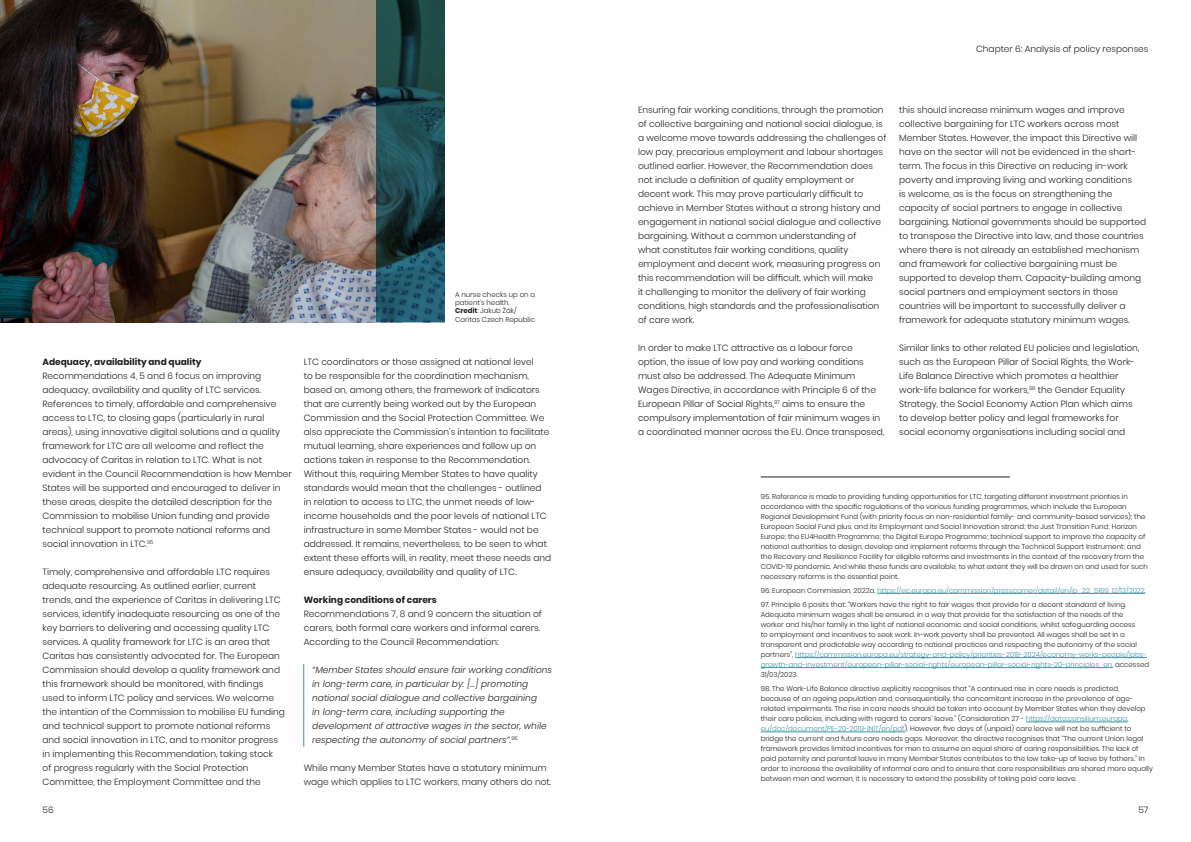
<style>
.page{position:relative;width:1191px;height:842px;background:#fff}
.page>*{position:absolute;margin:0;border:0;box-sizing:border-box;transform-origin:0 0}
.Annual_Report_Body{font:300 9px/14px "Poppins";color:#231f20}
.Annual_Report_Body_Q{font:italic 300 9px/14px "Poppins";color:#231f20}
.guides_body_main{font:300 9px "Poppins";color:#231f20}
.t1{font:300 7px/10px "Poppins";color:#231f20}
.t2{font:300 7px "Poppins";color:#3c94a2}
.s1{font-weight:700}
.s2{color:#231f20}
.s3{color:#3c94a2}
</style>
<div class="page">
<hr style="left:303px;top:664px;width:1px;height:83px;background:#3c94a2">
<img style="left:0;top:0;width:376px;height:322px">
<svg style="left:376px;top:0;width:68px;height:322px;background:#1c464c"></svg>
<hr style="left:877px;top:593px;width:267px;height:1px;background:#3c94a2">
<hr style="left:795px;top:657px;width:351px;height:1px;background:#3c94a2">
<hr style="left:760px;top:667px;width:352px;height:1px;background:#3c94a2">
<hr style="left:1026px;top:722px;width:102px;height:1px;background:#3c94a2">
<hr style="left:760px;top:732px;width:144px;height:1px;background:#3c94a2">
<hr style="left:760px;top:477px;width:250px;height:1px;background:#231f20">
<p class="t1" style="left:455px;top:290px;width:82px;line-height:8.4px">A nurse checks up on a patient’s health.</p>
<p class="t1" style="left:455px;top:307px;width:81px;line-height:8.4px"><span class="s1">Credit</span>: Jakub Žák/<br>Caritas Czech Republic</p>
<p class="Annual_Report_Body" style="left:43px;top:355px;width:251px"><span class="s1">Adequacy, availability and quality<br></span>Recommendations 4, 5 and 6 focus on improving adequacy, availability and quality of LTC services.<br>References to timely, affordable and comprehensive access to LTC, to closing gaps (particularly in rural areas), using innovative digital solutions and a quality framework for LTC are all welcome and reflect the advocacy of Caritas in relation to LTC. What is not evident in the Council Recommendation is how Member States will be supported and encouraged to deliver in these areas, despite the detailed description for the Commission to mobilise Union funding and provide technical support to promote national reforms and social innovation in LTC.<sup>95</sup></p>
<p class="Annual_Report_Body" style="left:43px;top:565px;width:244px">Timely, comprehensive and affordable LTC requires adequate resourcing. As outlined earlier, current trends, and the experience of Caritas in delivering LTC services, identify inadequate resourcing as one of the key barriers to delivering and accessing quality LTC services. A quality framework for LTC is an area that Caritas has consistently advocated for. The European Commission should develop a quality framework and this framework should be monitored, with findings used to inform LTC policy and services. We welcome the intention of the Commission to mobilise EU funding and technical support to promote national reforms and social innovation in LTC, and to monitor progress in implementing this Recommendation, taking stock<br>of progress regularly with the Social Protection Committee, the Employment Committee and the</p>
<p class="Annual_Report_Body" style="left:304px;top:355px;width:249px">LTC coordinators or those assigned at national level<br>to be responsible for the coordination mechanism, based on, among others, the framework of indicators that are currently being worked out by the European Commission and the Social Protection Committee. We also appreciate the Commission’s intention to facilitate mutual learning, share experiences and follow up on actions taken in response to the Recommendation.<br>Without this, requiring Member States to have quality standards would mean that the challenges - outlined in relation to access to LTC, the unmet needs of low&shy;income households and the poor levels of national LTC infrastructure in some Member States - would not be addressed. It remains, nevertheless, to be seen to what extent these efforts will, in reality, meet these needs and ensure adequacy, availability and quality of LTC.</p>
<p class="Annual_Report_Body" style="left:304px;top:593px;width:240px"><span class="s1">Working conditions of carers<br></span>Recommendations 7, 8 and 9 concern the situation of carers, both formal care workers and informal carers.<br>According to the Council Recommendation:</p>
<p class="Annual_Report_Body_Q" style="left:312px;top:663px;width:241px">“Member States should ensure fair working conditions in long-term care, in particular by: […] promoting national social dialogue and collective bargaining<br>in long-term care, including supporting the development of attractive wages in the sector, while respecting the autonomy of social partners”.<sup>96</sup></p>
<p class="Annual_Report_Body" style="left:304px;top:761px;width:249px">While many Member States have a statutory minimum wage which applies to LTC workers, many others do not.</p>
<p class="guides_body_main" style="left:976px;top:44px;width:174px">Chapter 6: Analysis of policy responses</p>
<p class="Annual_Report_Body" style="left:638px;top:103px;width:250px">Ensuring fair working conditions, through the promotion of collective bargaining and national social dialogue, is a welcome move towards addressing the challenges of low pay, precarious employment and labour shortages outlined earlier. However, the Recommendation does not include a definition of quality employment or decent work. This may prove particularly difficult to achieve in Member States without a strong history and engagement in national social dialogue and collective bargaining. Without a common understanding of<br>what constitutes fair working conditions, quality employment and decent work, measuring progress on this recommendation will be difficult, which will make<br>it challenging to monitor the delivery of fair working conditions, high standards and the professionalisation of care work.</p>
<p class="Annual_Report_Body" style="left:638px;top:341px;width:248px">In order to make LTC attractive as a labour force option, the issue of low pay and working conditions must also be addressed. The Adequate Minimum Wages Directive, in accordance with Principle 6 of the European Pillar of Social Rights,<sup>97</sup> aims to ensure the compulsory implementation of fair minimum wages in a coordinated manner across the EU. Once transposed,</p>
<p class="Annual_Report_Body" style="left:899px;top:103px;width:248px">this should increase minimum wages and improve collective bargaining for LTC workers across most Member States. However, the impact this Directive will have on the sector will not be evidenced in the short&shy;term. The focus in this Directive on reducing in-work poverty and improving living and working conditions<br>is welcome, as is the focus on strengthening the capacity of social partners to engage in collective bargaining. National governments should be supported to transpose the Directive into law, and those countries where there is not already an established mechanism and framework for collective bargaining must be supported to develop them. Capacity-building among social partners and employment sectors in those countries will be important to successfully deliver a framework for adequate statutory minimum wages.</p>
<p class="Annual_Report_Body" style="left:899px;top:341px;width:241px">Similar links to other related EU policies and legislation, such as the European Pillar of Social Rights, the Work-Life Balance Directive which promotes a healthier work-life balance for workers,<sup>98</sup> the Gender Equality Strategy, the Social Economy Action Plan which aims to develop better policy and legal frameworks for social economy organisations including social and</p>
<p class="t1" style="left:760px;top:491px;width:389px">95. Reference is made to providing funding opportunities for LTC, targeting different investment priorities in accordance with the specific regulations of the various funding programmes, which include the European Regional Development Fund (with priority focus on non-residential family- and community-based services); the European Social Fund plus, and its Employment and Social Innovation strand; the Just Transition Fund; Horizon Europe; the EU4Health Programme; the Digital Europe Programme; technical support to improve the capacity of national authorities to design, develop and implement reforms through the Technical Support Instrument; and the Recovery and Resilience Facility for eligible reforms and investments in the context of the recovery from the COVID-19 pandemic. And while these funds are available, to what extent they will be drawn on and used for such necessary reforms is the essential point.</p>
<p class="t2" style="left:760px;top:586px;width:387px"><span class="s2">96. European Commission, 2022a,</span> https://ec.europa.eu/commission/presscorner/detail/en/ip_22_5169, 12/12/2022<span class="s2">.</span></p>
<p class="t1" style="left:760px;top:600px;width:390px">97. Principle 6 posits that: “Workers have the right to fair wages that provide for a decent standard of living.<br>Adequate minimum wages shall be ensured, in a way that provide for the satisfaction of the needs of the<br>worker and his/her family in the light of national economic and social conditions, whilst safeguarding access<br>to employment and incentives to seek work. In-work poverty shall be prevented. All wages shall be set in a transparent and predictable way according to national practices and respecting the autonomy of the social partners”, <span class="s3">https://commission.europa.eu/strategy-and-policy/priorities-2019-2024/economy-works-people/jobs&shy;growth-and-investment/european-pillar-social-rights/european-pillar-social-rights-20-principles_en</span>, accessed 31/03/2023.</p>
<p class="t1" style="left:760px;top:684px;width:394px">98. The Work-Life Balance directive explicitly recognises that “A continued rise in care needs is predicted,<br>because of an ageing population and, consequentially, the concomitant increase in the prevalence of age&shy;related impairments. The rise in care needs should be taken into account by Member States when they develop their care policies, including with regard to carers’ leave.” (Consideration 27 - <span class="s3">https://data.consilium.europa. eu/doc/document/PE-20-2019-INIT/en/pdf</span>). However, five days of (unpaid) care leave will not be sufficient to bridge the current and future care needs gaps. Moreover, the directive recognises that “The current Union legal framework provides limited incentives for men to assume an equal share of caring responsibilities. The lack of paid paternity and parental leave in many Member States contributes to the low take-up of leave by fathers.” In order to increase the availability of informal care and to ensure that care responsibilities are shared more equally between men and women, it is necessary to extend the possibility of taking paid care leave.</p>
<p class="Annual_Report_Body" style="left:43px;top:803px;width:13px">56</p>
<p class="Annual_Report_Body" style="left:1138px;top:803px;width:12px">57</p>
</div>
